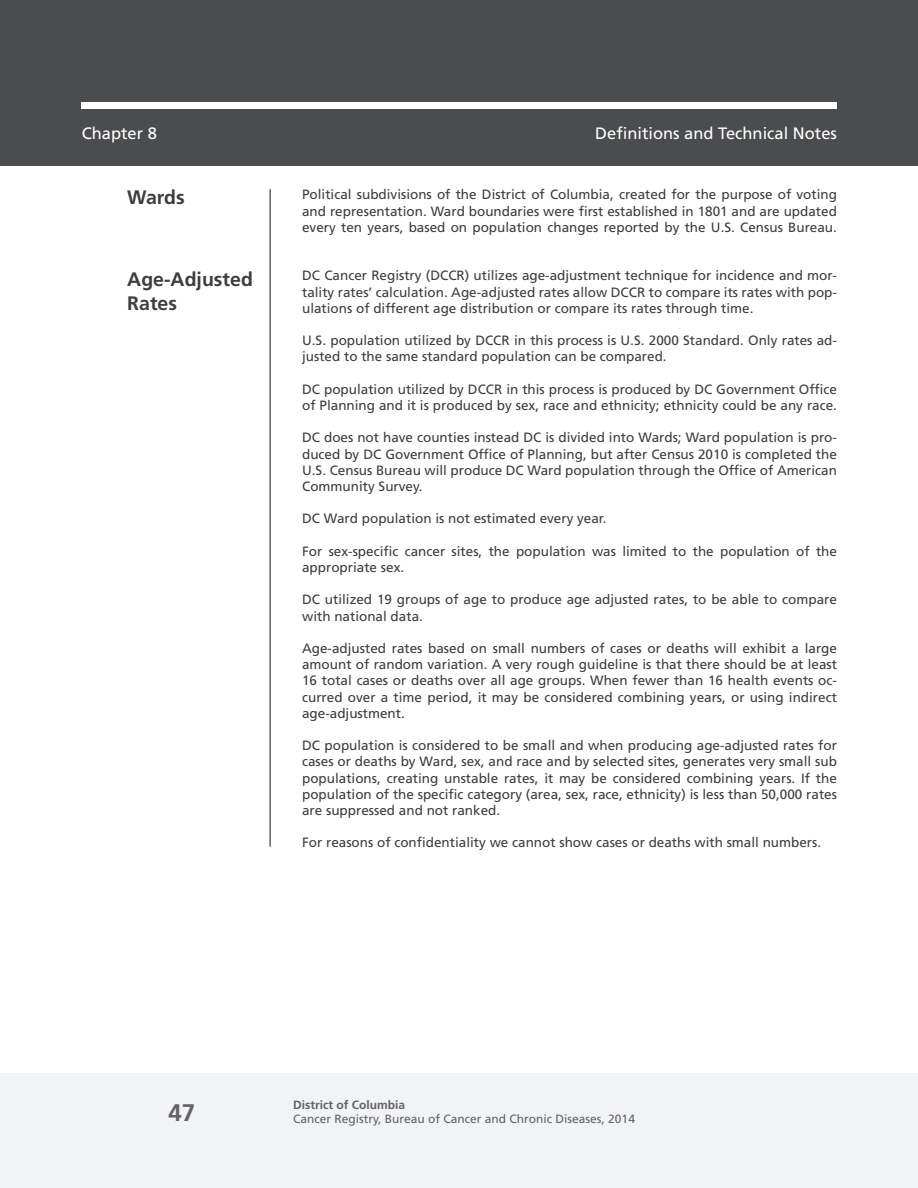
<style>
.page{position:relative;width:918px;height:1188px;background:#fff}
.page>*{position:absolute;margin:0;border:0;box-sizing:border-box;transform-origin:0 0}
.t1{font:700 24px "Frutiger LT Std";color:#636366}
.t2{font:700 19.5px/23.4px "Frutiger LT Std";color:#3e3e3f}
.t3{font:16.5px "Frutiger LT Std";color:#fff}
.t4{font:13.5px/16.2px "Frutiger LT Std";color:#3e3e3f;text-align:justify}
.t5{font:12px "Frutiger LT Std";color:#636366}
.t6{font:700 12px "Frutiger LT Std";color:#636366}
</style>
<div class="page">
<div style="left:0;top:1074px;width:918px;height:114px;background:#f2f3f4"></div>
<div style="left:0;top:0;width:918px;height:166px;background:#4b4c4d"></div>
<div style="left:81px;top:103px;width:756px;height:6px;background:#fff"></div>
<hr style="left:269px;top:189px;width:2px;height:658px;background:#636366">
<p class="t3" style="left:82px;top:124px;width:77px">Chapter 8</p>
<p class="t3" style="left:595px;top:124px;width:243px">Definitions and Technical Notes</p>
<h2 class="t2" style="left:127px;top:185px;width:59px">Wards</h2>
<h2 class="t2" style="left:127px;top:268px;width:127px">Age-Adjusted<br>Rates</h2>
<p class="t4" style="left:302px;top:187px;width:536px">Political subdivisions of the District of Columbia, created for the purpose of voting and representation. Ward boundaries were first established in 1801 and are updated every ten years, based on population changes reported by the U.S. Census Bureau.</p>
<p class="t4" style="left:302px;top:268px;width:536px">DC Cancer Registry (DCCR) utilizes age-adjustment technique for incidence and mor&shy;tality rates’ calculation. Age-adjusted rates allow DCCR to compare its rates with pop&shy;ulations of different age distribution or compare its rates through time.</p>
<p class="t4" style="left:302px;top:332px;width:536px">U.S. population utilized by DCCR in this process is U.S. 2000 Standard. Only rates ad&shy;justed to the same standard population can be compared.</p>
<p class="t4" style="left:302px;top:381px;width:536px">DC population utilized by DCCR in this process is produced by DC Government Office of Planning and it is produced by sex, race and ethnicity; ethnicity could be any race.</p>
<p class="t4" style="left:302px;top:430px;width:536px">DC does not have counties instead DC is divided into Wards; Ward population is pro&shy;duced by DC Government Office of Planning, but after Census 2010 is completed the U.S. Census Bureau will produce DC Ward population through the Office of American Community Survey.</p>
<p class="t4" style="left:302px;top:511px;width:306px">DC Ward population is not estimated every year.</p>
<p class="t4" style="left:302px;top:543px;width:536px">For sex-specific cancer sites, the population was limited to the population of the appropriate sex.</p>
<p class="t4" style="left:302px;top:592px;width:536px">DC utilized 19 groups of age to produce age adjusted rates, to be able to compare with national data.</p>
<p class="t4" style="left:302px;top:640px;width:536px">Age-adjusted rates based on small numbers of cases or deaths will exhibit a large amount of random variation. A very rough guideline is that there should be at least 16 total cases or deaths over all age groups. When fewer than 16 health events oc&shy;curred over a time period, it may be considered combining years, or using indirect age-adjustment.</p>
<p class="t4" style="left:302px;top:737px;width:536px">DC population is considered to be small and when producing age-adjusted rates for cases or deaths by Ward, sex, and race and by selected sites, generates very small sub populations, creating unstable rates, it may be considered combining years. If the population of the specific category (area, sex, race, ethnicity) is less than 50,000 rates are suppressed and not ranked.</p>
<p class="t4" style="left:302px;top:835px;width:521px">For reasons of confidentiality we cannot show cases or deaths with small numbers.</p>
<p class="t6" style="left:283px;top:1098px;width:114px">District of Columbia</p>
<p class="t5" style="left:283px;top:1111px;width:343px">Cancer Registry, Bureau of Cancer and Chronic Disease , 2014</p>
<p class="t6" style="left:293px;top:1098px;width:114px">District of Columbia</p>
<h1 class="t1" style="left:168px;top:1099px;width:28px">47</h1>
<p class="t5" style="left:293px;top:1111px;width:343px">Cancer Registry, Bureau of Cancer and Chronic Diseases, 2014</p>
</div>
